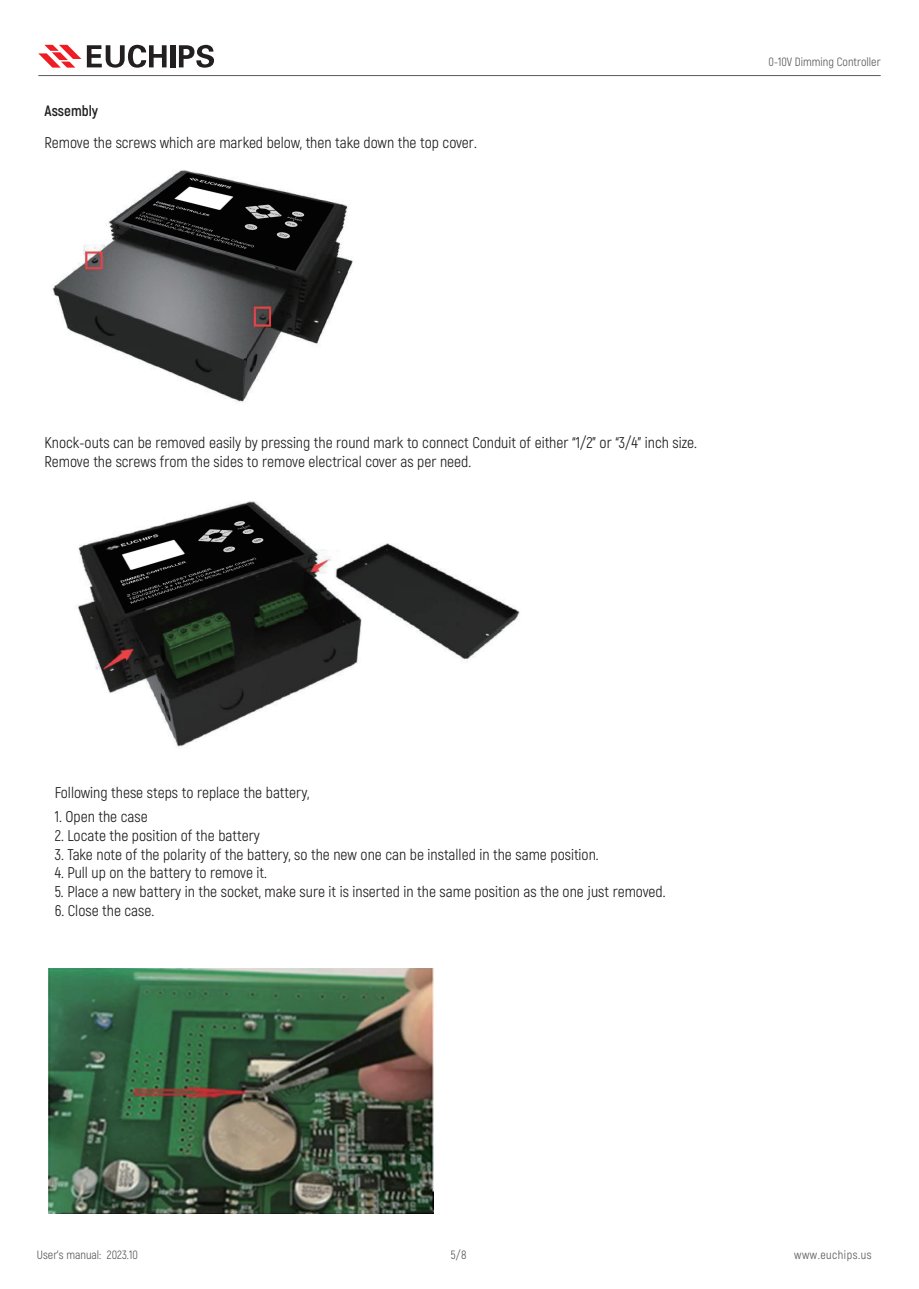
<style>
.page{position:relative;width:919px;height:1289px;background:#fff}
.page>*{position:absolute;margin:0;border:0;box-sizing:border-box;transform-origin:0 0}
.t1{font:15.6px/18.6px "Akrobat";color:#231f20}
.t2{font:700 15px "Akrobat";color:#231f20}
.t3{font:12px "Akrobat";color:#595a5c}
.t4{font:12px "Akrobat";letter-spacing:.04em;color:#595a5c}
</style>
<div class="page">
<img style="left:52px;top:170px;width:301px;height:232px">
<svg style="left:87px;top:45px;width:79px;height:23px"></svg>
<svg style="left:179px;top:45px;width:35px;height:23px"></svg>
<div style="left:170px;top:45px;width:5px;height:22px;background:#231f20"></div>
<svg style="left:38px;top:45px;width:43px;height:23px"></svg>
<hr style="left:38px;top:75px;width:842px;height:1px;background:#595a5c">
<img style="left:76px;top:501px;width:444px;height:247px">
<img style="left:49px;top:968px;width:384px;height:245px">
<p class="t2" style="left:45px;top:101px;width:55px">Assembly</p>
<p class="t1" style="left:45px;top:134px;width:434px">Remove the screws which are marked below, then take down the top cover.</p>
<p class="t3" style="left:768px;top:55px;width:114px">0-10V Dimming Controller</p>
<p class="t1" style="left:45px;top:433px;width:654px">Knock-outs can be removed easily by pressing the round mark to connect Conduit of either “1/2” or “3/4” inch size.<br>Remove the screws from the sides to remove electrical cover as per need.</p>
<p class="t1" style="left:55px;top:783px;width:256px">Following these steps to replace the battery,</p>
<p class="t1" style="left:55px;top:807px;width:94px">1. Open the case</p>
<p class="t1" style="left:55px;top:826px;width:207px">2. Locate the position of the battery</p>
<p class="t1" style="left:55px;top:845px;width:545px">3. Take note of the polarity of the battery, so the new one can be installed in the same position.</p>
<p class="t1" style="left:55px;top:863px;width:214px">4. Pull up on the battery to remove it.</p>
<p class="t1" style="left:55px;top:882px;width:612px">5. Place a new battery in the socket, make sure it is inserted in the same position as the one just removed.</p>
<p class="t1" style="left:55px;top:901px;width:101px">6. Close the case.</p>
<p class="t3" style="left:37px;top:1247px;width:102px">User’s manual: 2023.10</p>
<p class="t3" style="left:450px;top:1247px;width:18px">5/8</p>
<p class="t4" style="left:794px;top:1247px;width:79px">www.euchips.us</p>
</div>
